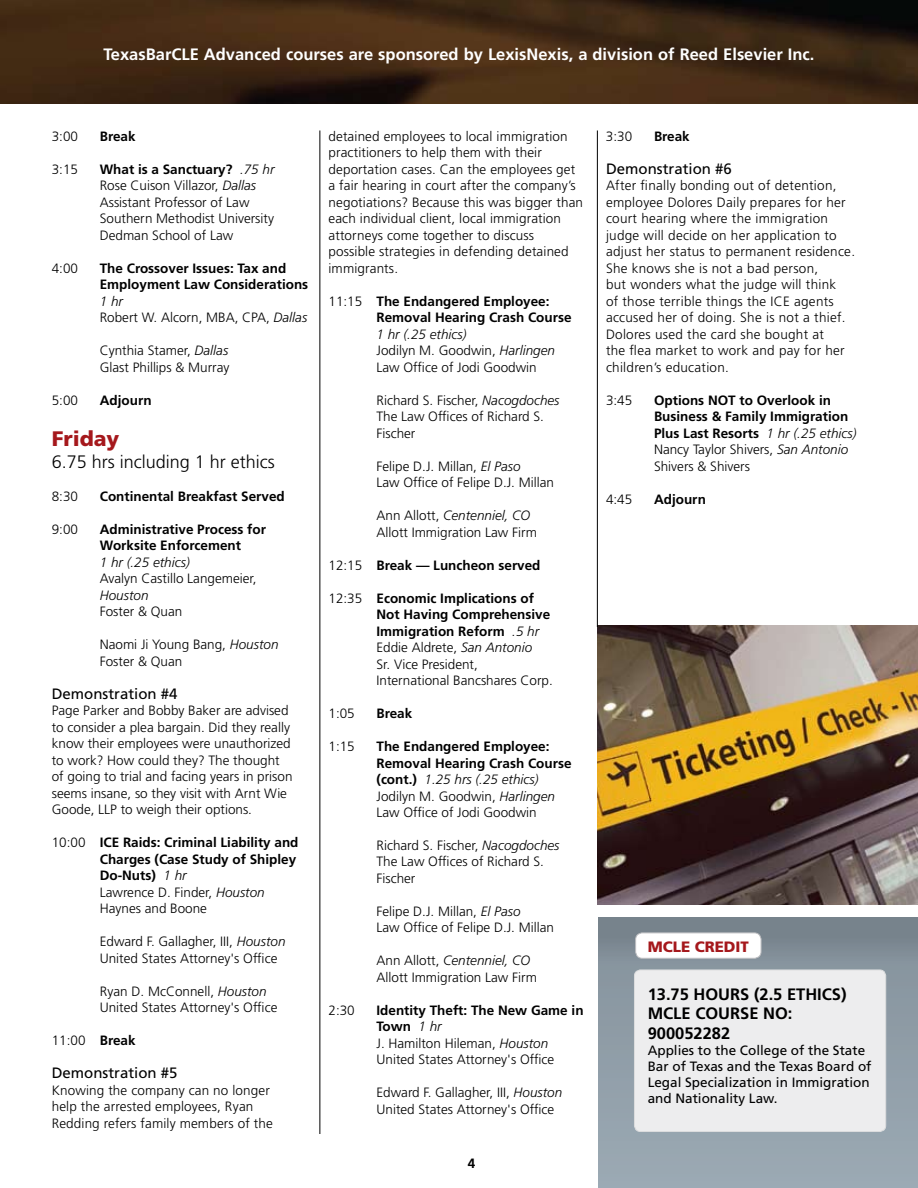
<style>
.page{position:relative;width:918px;height:1188px;background:#fff}
.page>*{position:absolute;margin:0;border:0;box-sizing:border-box;transform-origin:0 0}
.t1{font:900 21px "Frutiger LT Std";color:#a5181c}
.t2{font:300 18px "Frutiger LT Std";color:#000}
.t3{font:700 16.5px "Frutiger LT Std";color:#fff}
.t4{font:700 16.5px/19.5px "Frutiger LT Std";color:#000}
.t5{font:15px "Frutiger LT Std";color:#000}
.t6{font:900 15px "Frutiger LT Std";color:#a5181c}
.t7{font:300 13.5px/16.5px "Frutiger LT Std";color:#000}
.t8{font:700 13.5px/16.5px "Frutiger LT Std";color:#000}
.t9{font:300 13.5px/16.5px "Frutiger LT Std";letter-spacing:.02em;color:#000}
.t10{font:13.5px/16.2px "Frutiger LT Std";color:#000}
.t11{font:italic 300 13.5px "Frutiger LT Std";color:#000}
.s1{font-weight:700}
.s2{font-style:italic}
.s3{font-weight:300}
.s4{font-weight:300;font-style:italic}
</style>
<div class="page">
<div style="left:598px;top:918px;width:320px;height:270px;background:linear-gradient(to bottom,#7e8b94,#9eadb7)"></div>
<div style="left:634px;top:970px;width:252px;height:162px;background:#ededee;border-radius:6px"></div>
<div style="left:634px;top:970px;width:252px;height:162px;border:1px solid #dcddde;border-radius:6px"></div>
<div style="left:636px;top:933px;width:125px;height:25px;background:#fff;border-radius:7px"></div>
<div style="left:635px;top:932px;width:126px;height:27px;border:1px solid #bcbdc0;border-radius:7px"></div>
<img style="left:0;top:0;width:918px;height:104px">
<img style="left:597px;top:626px;width:321px;height:278px">
<hr style="left:320px;top:130px;width:1px;height:1004px;background:#000">
<hr style="left:597px;top:130px;width:1px;height:497px;background:#000">
<p class="t3" style="left:104px;top:45px;width:712px">TexasBarCLE Advanced courses are sponsored by LexisNexis, a division of Reed Elsevier Inc.</p>
<p class="t7" style="left:52px;top:128px;width:28px">3:00</p>
<p class="t8" style="left:100px;top:128px;width:37px">Break</p>
<p class="t7" style="left:52px;top:161px;width:28px">3:15</p>
<p class="t7" style="left:100px;top:161px;width:176px"><span class="s1">What is a Sanctuary?</span> <span class="s2">.75 hr<br></span>Rose Cuison Villazor, <span class="s2">Dallas<br></span>Assistant Professor of Law<br>Southern Methodist University<br>Dedman School of Law</p>
<p class="t7" style="left:52px;top:260px;width:28px">4:00</p>
<p class="t8" style="left:100px;top:260px;width:210px">The Crossover Issues: Tax and<br>Employment Law Considerations</p>
<p class="t7" style="left:100px;top:293px;width:209px"><span class="s2">1 hr<br></span>Robert W. Alcorn, MBA, CPA, <span class="s2">Dallas</span></p>
<p class="t7" style="left:100px;top:342px;width:131px">Cynthia Stamer, <span class="s2">Dallas<br></span>Glast Phillips &amp; Murray</p>
<p class="t7" style="left:52px;top:392px;width:28px">5:00</p>
<p class="t8" style="left:100px;top:392px;width:53px">Adjourn</p>
<h1 class="t1" style="left:52px;top:426px;width:69px">Friday</h1>
<h2 class="t2" style="left:52px;top:452px;width:225px">6.75 hrs including 1 hr ethics</h2>
<p class="t7" style="left:52px;top:488px;width:28px">8:30</p>
<p class="t8" style="left:100px;top:488px;width:187px">Continental Breakfast Served</p>
<p class="t7" style="left:52px;top:521px;width:28px">9:00</p>
<p class="t8" style="left:100px;top:521px;width:168px">Administrative Process for<br>Worksite Enforcement</p>
<p class="t11" style="left:100px;top:555px;width:92px">1 hr (.25 ethics)</p>
<p class="t7" style="left:100px;top:571px;width:158px">Avalyn Castillo Langemeier,</p>
<p class="t11" style="left:100px;top:588px;width:50px">Houston</p>
<p class="t7" style="left:100px;top:604px;width:84px">Foster &amp; Quan</p>
<p class="t7" style="left:100px;top:637px;width:180px">Naomi Ji Young Bang, <span class="s2">Houston<br></span>Foster &amp; Quan</p>
<p class="t5" style="left:52px;top:685px;width:127px">Demonstration #4</p>
<p class="t7" style="left:52px;top:703px;width:242px">Page Parker and Bobby Baker are advised to consider a plea bargain. Did they really know their employees were unauthorized to work? How could they? The thought of going to trial and facing years in prison seems insane, so they visit with Arnt Wie Goode, LLP to weigh their options.</p>
<p class="t8" style="left:100px;top:835px;width:200px;text-indent:-48px"><span class="s3">10:00</span> ICE Raids: Criminal Liability and<br>Charges (Case Study of Shipley<br>Do-Nuts) <span class="s4">1 hr<br></span><span class="s3">Lawrence D. Finder,</span> <span class="s4">Houston<br></span><span class="s3">Haynes and Boone</span></p>
<p class="t7" style="left:100px;top:934px;width:187px">Edward F. Gallagher, III, <span class="s2">Houston<br></span>United States Attorney's Office</p>
<p class="t7" style="left:100px;top:983px;width:179px">Ryan D. McConnell, <span class="s2">Houston<br></span>United States Attorney's Office</p>
<p class="t7" style="left:52px;top:1033px;width:85px">11:00 <span class="s1">Break</span></p>
<p class="t5" style="left:52px;top:1064px;width:127px">Demonstration #5</p>
<p class="t7" style="left:52px;top:1082px;width:223px">Knowing the company can no longer help the arrested employees, Ryan<br>Redding refers family members of the</p>
<p class="t7" style="left:328px;top:128px;width:256px">detained employees to local immigration practitioners to help them with their deportation cases. Can the employees get a fair hearing in court after the company’s negotiations? Because this was bigger than each individual client, local immigration attorneys come together to discuss possible strategies in defending detained immigrants.</p>
<p class="t8" style="left:377px;top:293px;width:197px;text-indent:-48px"><span class="s3">11:15</span> The Endangered Employee:<br>Removal Hearing Crash Course</p>
<p class="t7" style="left:377px;top:326px;width:180px"><span class="s2">1 hr (.25 ethics)<br></span>Jodilyn M. Goodwin, <span class="s2">Harlingen<br></span>Law Office of Jodi Goodwin</p>
<p class="t7" style="left:377px;top:392px;width:185px">Richard S. Fischer, <span class="s2">Nacogdoches<br></span>The Law Offices of Richard S.<br>Fischer</p>
<p class="t7" style="left:377px;top:458px;width:179px">Felipe D.J. Millan, <span class="s2">El Paso<br></span>Law Office of Felipe D.J. Millan</p>
<p class="t7" style="left:377px;top:507px;width:162px">Ann Allott, <span class="s2">Centenniel, CO<br></span>Allott Immigration Law Firm</p>
<p class="t8" style="left:328px;top:557px;width:214px"><span class="s3">12:15</span> Break — Luncheon served</p>
<p class="t7" style="left:377px;top:590px;width:178px;text-indent:-48px">12:35 <span class="s1">Economic Implications of<br>Not Having Comprehensive<br>Immigration Reform</span> <span class="s2">.5 hr<br></span>Eddie Aldrete, <span class="s2">San Antonio<br></span>Sr. Vice President,<br>International Bancshares Corp.</p>
<p class="t7" style="left:328px;top:705px;width:28px">1:05</p>
<p class="t8" style="left:377px;top:705px;width:37px">Break</p>
<p class="t7" style="left:328px;top:738px;width:28px">1:15</p>
<p class="t8" style="left:377px;top:738px;width:197px">The Endangered Employee:<br>Removal Hearing Crash Course (cont.) <span class="s4">1.25 hrs (.25 ethics)<br></span><span class="s3">Jodilyn M. Goodwin,</span> <span class="s4">Harlingen<br></span><span class="s3">Law Office of Jodi Goodwin</span></p>
<p class="t7" style="left:377px;top:837px;width:185px">Richard S. Fischer, <span class="s2">Nacogdoches<br></span>The Law Offices of Richard S.<br>Fischer</p>
<p class="t7" style="left:377px;top:903px;width:179px">Felipe D.J. Millan, <span class="s2">El Paso<br></span>Law Office of Felipe D.J. Millan</p>
<p class="t7" style="left:377px;top:953px;width:162px">Ann Allott, <span class="s2">Centenniel, CO<br></span>Allott Immigration Law Firm</p>
<p class="t7" style="left:328px;top:1002px;width:28px">2:30</p>
<p class="t7" style="left:377px;top:1002px;width:209px"><span class="s1">Identity Theft: The New Game in<br>Town</span> <span class="s2">1 hr<br></span>J. Hamilton Hileman, <span class="s2">Houston<br></span>United States Attorney's Office</p>
<p class="t7" style="left:377px;top:1085px;width:187px">Edward F. Gallagher, III, <span class="s2">Houston<br></span>United States Attorney's Office</p>
<p class="t8" style="left:468px;top:1155px;width:9px">4</p>
<p class="t7" style="left:606px;top:128px;width:28px">3:30</p>
<p class="t8" style="left:654px;top:128px;width:37px">Break</p>
<p class="t5" style="left:606px;top:160px;width:127px">Demonstration #6</p>
<p class="t9" style="left:606px;top:177px;width:251px">After finally bonding out of detention, employee Dolores Daily prepares for her court hearing where the immigration judge will decide on her application to adjust her status to permanent residence.<br>She knows she is not a bad person,<br>but wonders what the judge will think<br>of those terrible things the ICE agents accused her of doing. She is not a thief.<br>Dolores used the card she bought at<br>the flea market to work and pay for her children’s education.</p>
<p class="t7" style="left:606px;top:392px;width:28px">3:45</p>
<p class="t8" style="left:654px;top:392px;width:204px">Options NOT to Overlook in<br>Business &amp; Family Immigration<br>Plus Last Resorts <span class="s4">1 hr (.25 ethics)<br></span><span class="s3">Nancy Taylor Shivers,</span> <span class="s4">San Antonio<br></span><span class="s3">Shivers &amp; Shivers</span></p>
<p class="t7" style="left:606px;top:491px;width:28px">4:45</p>
<p class="t8" style="left:654px;top:491px;width:53px">Adjourn</p>
<p class="t6" style="left:648px;top:938px;width:103px">MCLE CREDIT</p>
<p class="t4" style="left:648px;top:984px;width:200px">13.75 HOURS (2.5 ETHICS)<br>MCLE COURSE NO:<br>900052282</p>
<p class="t10" style="left:648px;top:1042px;width:225px">Applies to the College of the State<br>Bar of Texas and the Texas Board of<br>Legal Specialization in Immigration and Nationality Law.</p>
</div>
